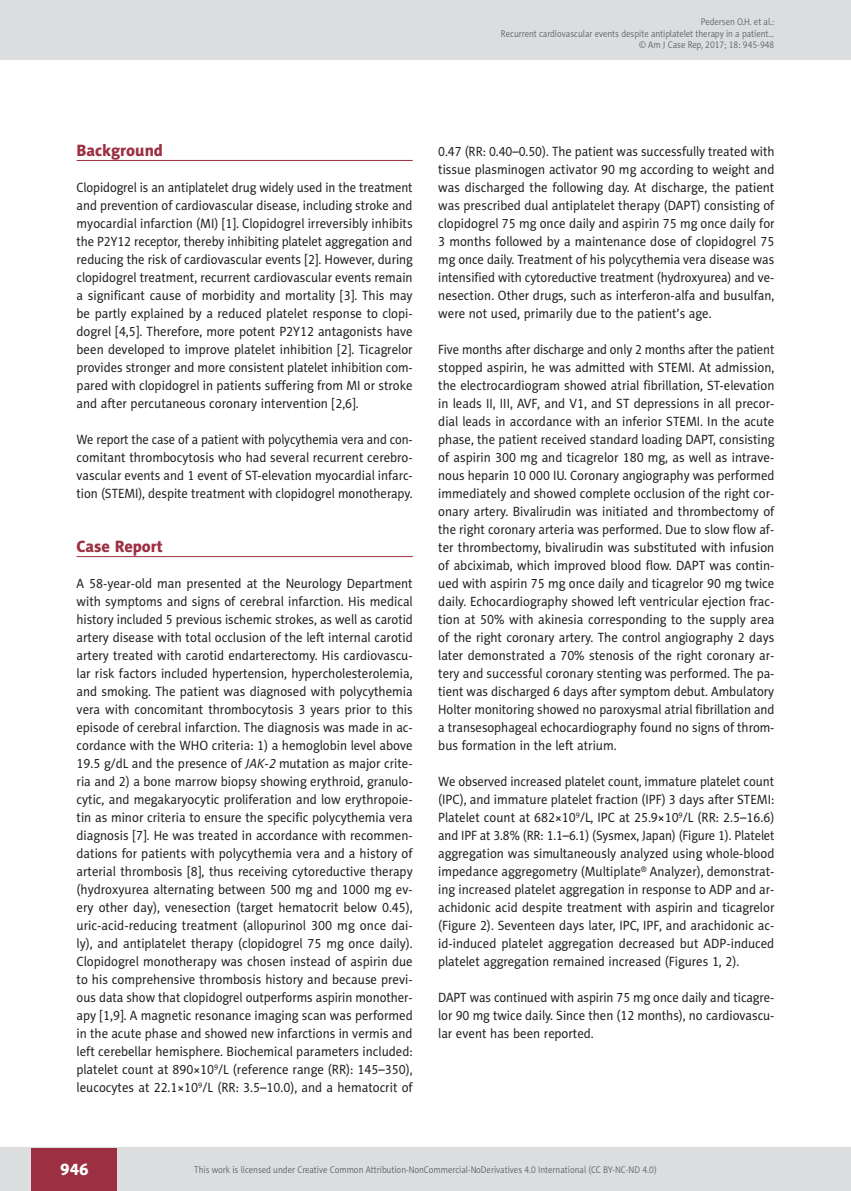
<style>
.page{position:relative;width:851px;height:1191px;background:#fff}
.page>*{position:absolute;margin:0;border:0;box-sizing:border-box;transform-origin:0 0}
.AJCR_Headline_1{font:16.5px "Naomi Sans EFN Heavy";color:#9d2f42}
.t1{font:16.5px "Naomi Sans EFN Heavy";color:#fff}
.AJCR_Body{font:13.5px/18px "Naomi Sans EFN";color:#231f20;text-align:justify;scale:.93 1}
.AJCR_Body-2{font:13.5px/18px "Naomi Sans EFN";color:#231f20;text-align:justify;scale:.95 1}
.AJCR_Body-3{font:13.5px/18px "Naomi Sans EFN";color:#231f20;text-align:justify;scale:.94 1}
.AJCR_pagina_zywa{font:9.75px/11.2px "Naomi Sans EFN Light";color:#57585a;text-align:right;scale:.9 1}
.AJCR_pagina_sygnatur{font:9.75px "Naomi Sans EFN Light";color:#57585a;scale:.9 1}
.s1{font-style:italic}
</style>
<div class="page">
<hr style="left:77px;top:160px;width:335px;height:1px;background:#9d2f42">
<hr style="left:77px;top:556px;width:335px;height:1px;background:#9d2f42">
<div style="left:0;top:1148px;width:850px;height:43px;background:#dcdddf"></div>
<div style="left:32px;top:1147px;width:85px;height:43px;background:#9d2f42"></div>
<div style="left:0;top:0;width:850px;height:60px;background:#dcdddf"></div>
<hr style="left:850px;top:0;width:1px;height:60px;background:#dcdddf">
<p class="AJCR_pagina_zywa" style="left:501px;top:16px;width:305px">Pedersen O.H. et al.:<br>Recurrent cardiovascular events despite antiplatelet therapy in a patient…</p>
<p class="AJCR_pagina_sygnatur" style="left:639px;top:39px;width:152px">© Am J Case Rep, 2017; 18: 945-948</p>
<p class="AJCR_Headline_1" style="left:77px;top:140px;width:88px">Background</p>
<p class="AJCR_Body" style="left:77px;top:178px;width:363px">Clopidogrel is an antiplatelet drug widely used in the treatment and prevention of cardiovascular disease, including stroke and myocardial infarction (MI) [1]. Clopidogrel irreversibly inhibits the P2Y12 receptor, thereby inhibiting platelet aggregation and reducing the risk of cardiovascular events [2]. However, during clopidogrel treatment, recurrent cardiovascular events remain a significant cause of morbidity and mortality [3]. This may be partly explained by a reduced platelet response to clopi&shy;dogrel [4,5]. Therefore, more potent P2Y12 antagonists have been developed to improve platelet inhibition [2]. Ticagrelor provides stronger and more consistent platelet inhibition com&shy;pared with clopidogrel in patients suffering from MI or stroke and after percutaneous coronary intervention [2,6].</p>
<p class="AJCR_Body" style="left:77px;top:430px;width:363px">We report the case of a patient with polycythemia vera and con&shy;comitant thrombocytosis who had several recurrent cerebro&shy;vascular events and 1 event of ST-elevation myocardial infarc&shy;tion (STEMI), despite treatment with clopidogrel monotherapy.</p>
<p class="AJCR_Headline_1" style="left:77px;top:536px;width:88px">Case Report</p>
<p class="AJCR_Body-2" style="left:77px;top:574px;width:355px">A 58-year-old man presented at the Neurology Department with symptoms and signs of cerebral infarction. His medical history included 5 previous ischemic strokes, as well as carotid artery disease with total occlusion of the left internal carotid artery treated with carotid endarterectomy. His cardiovascu&shy;lar risk factors included hypertension, hypercholesterolemia, and smoking. The patient was diagnosed with polycythemia vera with concomitant thrombocytosis 3 years prior to this episode of cerebral infarction. The diagnosis was made in ac&shy;cordance with the WHO criteria: 1) a hemoglobin level above 19.5 g/dL and the presence of <span class="s1">JAK-2</span> mutation as major crite&shy;ria and 2) a bone marrow biopsy showing erythroid, granulo&shy;cytic, and megakaryocytic proliferation and low erythropoie&shy;tin as minor criteria to ensure the specific polycythemia vera diagnosis [7]. He was treated in accordance with recommen&shy;dations for patients with polycythemia vera and a history of arterial thrombosis [8], thus receiving cytoreductive therapy (hydroxyurea alternating between 500 mg and 1000 mg ev&shy;ery other day), venesection (target hematocrit below 0.45), uric-acid-reducing treatment (allopurinol 300 mg once dai&shy;ly), and antiplatelet therapy (clopidogrel 75 mg once daily).<br>Clopidogrel monotherapy was chosen instead of aspirin due to his comprehensive thrombosis history and because previ&shy;ous data show that clopidogrel outperforms aspirin monother&shy;apy [1,9]. A magnetic resonance imaging scan was performed in the acute phase and showed new infarctions in vermis and left cerebellar hemisphere. Biochemical parameters included: platelet count at 890×10<sup>9</sup>/L (reference range (RR): 145–350), leucocytes at 22.1×10<sup>9</sup>/L (RR: 3.5–10.0), and a hematocrit of</p>
<p class="AJCR_Body-3" style="left:438px;top:142px;width:359px">0.47 (RR: 0.40–0.50). The patient was successfully treated with tissue plasminogen activator 90 mg according to weight and was discharged the following day. At discharge, the patient was prescribed dual antiplatelet therapy (DAPT) consisting of clopidogrel 75 mg once daily and aspirin 75 mg once daily for 3 months followed by a maintenance dose of clopidogrel 75 mg once daily. Treatment of his polycythemia vera disease was intensified with cytoreductive treatment (hydroxyurea) and ve&shy;nesection. Other drugs, such as interferon-alfa and busulfan, were not used, primarily due to the patient’s age.</p>
<p class="AJCR_Body" style="left:438px;top:340px;width:363px">Five months after discharge and only 2 months after the patient stopped aspirin, he was admitted with STEMI. At admission, the electrocardiogram showed atrial fibrillation, ST-elevation in leads II, III, AVF, and V1, and ST depressions in all precor&shy;dial leads in accordance with an inferior STEMI. In the acute phase, the patient received standard loading DAPT, consisting of aspirin 300 mg and ticagrelor 180 mg, as well as intrave&shy;nous heparin 10 000 IU. Coronary angiography was performed immediately and showed complete occlusion of the right cor&shy;onary artery. Bivalirudin was initiated and thrombectomy of the right coronary arteria was performed. Due to slow flow af&shy;ter thrombectomy, bivalirudin was substituted with infusion of abciximab, which improved blood flow. DAPT was contin&shy;ued with aspirin 75 mg once daily and ticagrelor 90 mg twice daily. Echocardiography showed left ventricular ejection frac&shy;tion at 50% with akinesia corresponding to the supply area of the right coronary artery. The control angiography 2 days later demonstrated a 70% stenosis of the right coronary ar&shy;tery and successful coronary stenting was performed. The pa&shy;tient was discharged 6 days after symptom debut. Ambulatory Holter monitoring showed no paroxysmal atrial fibrillation and a transesophageal echocardiography found no signs of throm&shy;bus formation in the left atrium.</p>
<p class="AJCR_Body-3" style="left:438px;top:772px;width:359px">We observed increased platelet count, immature platelet count (IPC), and immature platelet fraction (IPF) 3 days after STEMI:<br>Platelet count at 682×10<sup>9</sup>/L, IPC at 25.9×10<sup>9</sup>/L (RR: 2.5–16.6) and IPF at 3.8% (RR: 1.1–6.1) (Sysmex, Japan) (Figure 1). Platelet aggregation was simultaneously analyzed using whole-blood impedance aggregometry (Multiplate<sup>®</sup> Analyzer), demonstrat&shy;ing increased platelet aggregation in response to ADP and ar&shy;achidonic acid despite treatment with aspirin and ticagrelor (Figure 2). Seventeen days later, IPC, IPF, and arachidonic ac&shy;id-induced platelet aggregation decreased but ADP-induced platelet aggregation remained increased (Figures 1, 2).</p>
<p class="AJCR_Body-3" style="left:438px;top:988px;width:359px">DAPT was continued with aspirin 75 mg once daily and ticagre&shy;lor 90 mg twice daily. Since then (12 months), no cardiovascu&shy;lar event has been reported.</p>
<p class="t1" style="left:60px;top:1159px;width:30px">946</p>
<p class="AJCR_pagina_zywa" style="left:194px;top:1164px;width:515px">This work is licensed under Creative Common Attribution-NonCommercial-NoDerivatives 4.0 International (CC BY-NC-ND 4.0)</p>
</div>
